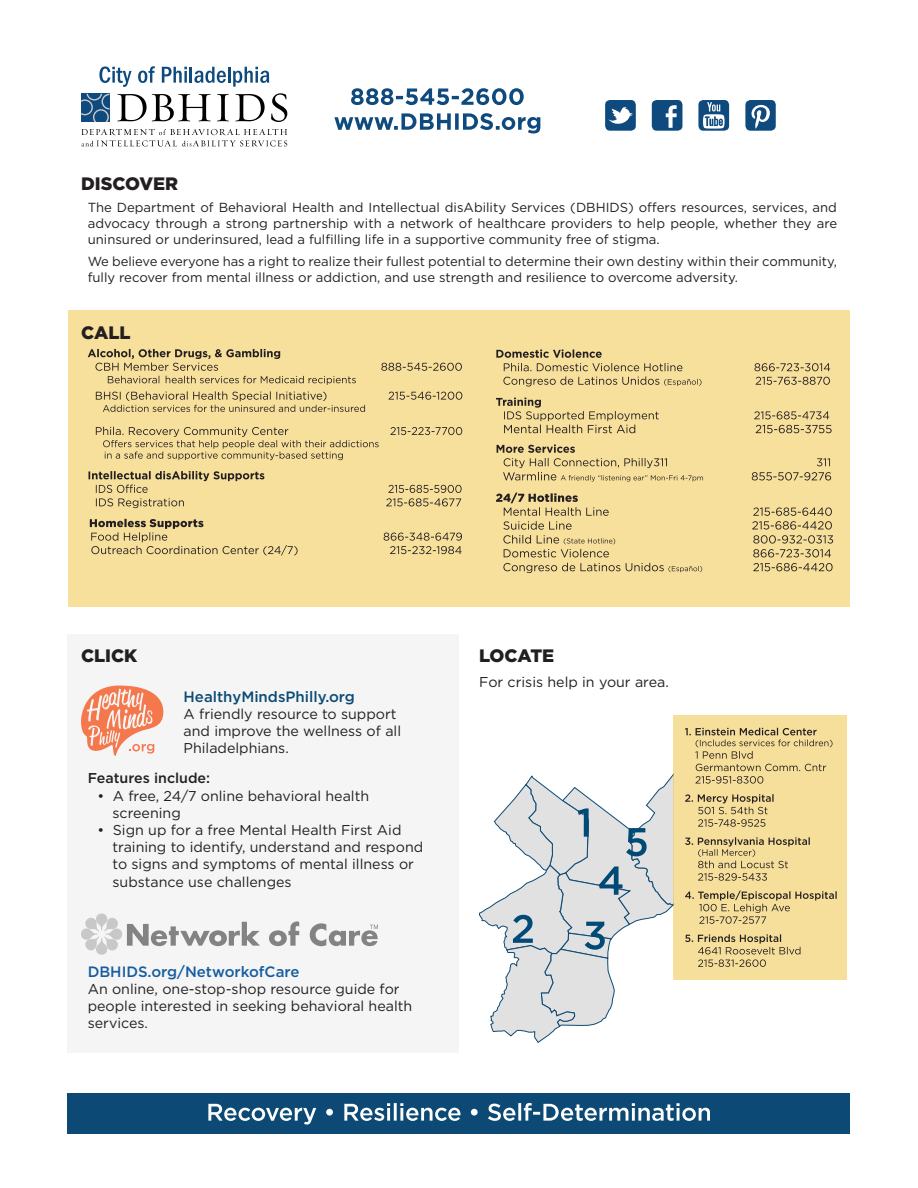
<style>
.page{position:relative;width:918px;height:1188px;background:#fff}
.page>*{position:absolute;margin:0;border:0;box-sizing:border-box;transform-origin:0 0}
.t1{font:900 18px "Gotham";color:#231f20}
.t2{font:500 15px "Gotham";color:#175d9e}
.t3{font:500 15px "Gotham";color:#0c4a75}
.t4{font:14.25px/17.1px "Gotham";color:#231f20}
.t5{font:500 14.25px "Gotham";color:#231f20}
.t6{font:13.2px/15.8px "Gotham";color:#231f20;text-align:justify}
</style>
<div class="page">
<div style="left:68px;top:310px;width:782px;height:298px;background:#f7df9c"></div>
<div style="left:68px;top:1094px;width:782px;height:40px;background:#0c4a75"></div>
<svg style="left:208px;top:1103px;width:502px;height:22px"></svg>
<div style="left:68px;top:634px;width:391px;height:419px;background:#f5f5f5"></div>
<svg style="left:81px;top:686px;width:83px;height:70px"></svg>
<div style="left:674px;top:715px;width:173px;height:265px;background:#f6de9b"></div>
<svg style="left:479px;top:726px;width:358px;height:317px"></svg>
<svg style="left:269px;top:921px;width:30px;height:25px"></svg>
<svg style="left:310px;top:923px;width:68px;height:23px"></svg>
<svg style="left:81px;top:913px;width:179px;height:42px"></svg>
<svg style="left:89px;top:471px;width:373px;height:37px"></svg>
<svg style="left:96px;top:427px;width:366px;height:33px"></svg>
<svg style="left:96px;top:391px;width:366px;height:21px"></svg>
<svg style="left:88px;top:349px;width:374px;height:36px"></svg>
<svg style="left:90px;top:519px;width:372px;height:37px"></svg>
<svg style="left:497px;top:445px;width:334px;height:37px"></svg>
<svg style="left:496px;top:398px;width:336px;height:35px"></svg>
<svg style="left:503px;top:563px;width:330px;height:10px"></svg>
<svg style="left:496px;top:493px;width:337px;height:64px"></svg>
<svg style="left:351px;top:88px;width:173px;height:17px"></svg>
<svg style="left:334px;top:113px;width:206px;height:21px"></svg>
<svg style="left:99px;top:66px;width:33px;height:21px"></svg>
<svg style="left:138px;top:66px;width:17px;height:17px"></svg>
<svg style="left:162px;top:67px;width:107px;height:20px"></svg>
<svg style="left:81px;top:94px;width:29px;height:28px"></svg>
<svg style="left:117px;top:94px;width:94px;height:27px"></svg>
<svg style="left:217px;top:94px;width:12px;height:27px"></svg>
<svg style="left:235px;top:94px;width:30px;height:27px"></svg>
<svg style="left:271px;top:93px;width:16px;height:29px"></svg>
<svg style="left:81px;top:129px;width:206px;height:18px"></svg>
<svg style="left:652px;top:100px;width:30px;height:31px"></svg>
<svg style="left:605px;top:100px;width:31px;height:31px"></svg>
<svg style="left:698px;top:100px;width:31px;height:31px"></svg>
<svg style="left:745px;top:100px;width:31px;height:31px"></svg>
<svg style="left:496px;top:349px;width:334px;height:38px"></svg>
<h1 class="t1" style="left:81px;top:171px;width:99px">DISCOVER</h1>
<p class="t6" style="left:88px;top:199px;width:751px">The Department of Behavioral Health and Intellectual disAbility Services (DBHIDS) offers resources, services, and advocacy through a strong partnership with a network of healthcare providers to help people, whether they are uninsured or underinsured, lead a fulfilling life in a supportive community free of stigma.</p>
<p class="t6" style="left:88px;top:253px;width:751px">We believe everyone has a right to realize their fullest potential to determine their own destiny within their community, fully recover from mental illness or addiction, and use strength and resilience to overcome adversity.</p>
<h1 class="t1" style="left:81px;top:320px;width:51px">CALL</h1>
<h1 class="t1" style="left:81px;top:644px;width:58px">CLICK</h1>
<p class="t3" style="left:184px;top:686px;width:173px">HealthyMindsPhilly.org</p>
<p class="t4" style="left:184px;top:705px;width:219px">A friendly resource to support and improve the wellness of all<br>Philadelphians.</p>
<p class="t5" style="left:88px;top:769px;width:124px">Features include:</p>
<p class="t4" style="left:113px;top:787px;width:258px;text-indent:-15px">• A free, 24/7 online behavioral health screening</p>
<p class="t4" style="left:113px;top:821px;width:312px;text-indent:-15px">• Sign up for a free Mental Health First Aid training to identify, understand and respond to signs and symptoms of mental illness or substance use challenges</p>
<p class="t2" style="left:88px;top:962px;width:213px">DBHIDS.org/NetworkofCare</p>
<p class="t4" style="left:88px;top:980px;width:326px">An online, one-stop-shop resource guide for people interested in seeking behavioral health services.</p>
<h1 class="t1" style="left:479px;top:644px;width:76px">LOCATE</h1>
<p class="t4" style="left:479px;top:673px;width:191px">For crisis help in your area.</p>
</div>
